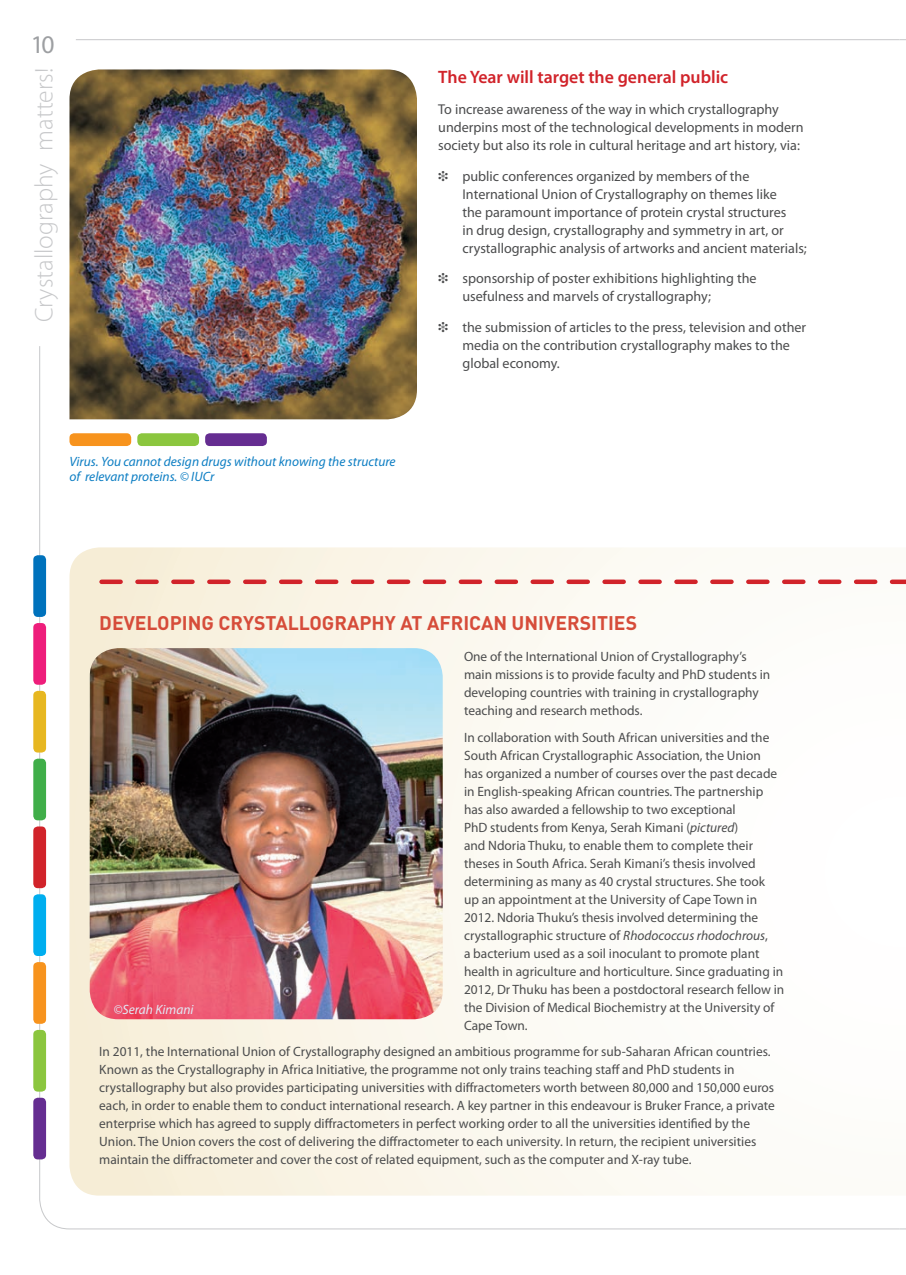
<style>
.page{position:relative;width:906px;height:1275px;background:#fff}
.page>*{position:absolute;margin:0;border:0;box-sizing:border-box;transform-origin:0 0}
.t1{font:300 25.5px "Myriad Pro";color:#c7c8ca}
.t2{font:25.5px "Myriad Pro";color:#9d9fa2}
.t3{font:700 19.5px "DIN";color:#d64c3a}
.t4{font:600 18px "Myriad Pro";color:#d1232a}
.t5{font:14.25px/18px "Myriad Pro";color:#4b4c4d}
.t6{font:13.5px/18px "Myriad Pro";color:#4b4c4d}
.t7{font:italic 13.5px/15px "Myriad Pro";color:#0d7ec3}
.t8{font:italic 13.5px "Myriad Pro";color:#e1e9f6}
.s1{font-style:italic}
</style>
<div class="page">
<hr style="left:76px;top:39px;width:823px;height:1px;background:#c7c8ca">
<svg style="left:69px;top:547px;width:836px;height:648px"></svg>
<img style="left:90px;top:648px;width:352px;height:371px">
<svg style="left:101px;top:579px;width:804px;height:5px"></svg>
<div style="left:205px;top:433px;width:62px;height:13px;background:#652d91;border-radius:4px"></div>
<div style="left:137px;top:433px;width:62px;height:13px;background:#8bc63e;border-radius:4px"></div>
<div style="left:69px;top:433px;width:62px;height:13px;background:#f7931d;border-radius:4px"></div>
<img style="left:69px;top:69px;width:348px;height:350px">
<div style="left:33px;top:1097px;width:13px;height:62px;background:#652d91;border-radius:4px"></div>
<div style="left:33px;top:1029px;width:13px;height:62px;background:#8bc63e;border-radius:4px"></div>
<div style="left:33px;top:961px;width:13px;height:62px;background:#f7931d;border-radius:4px"></div>
<div style="left:33px;top:894px;width:13px;height:61px;background:#00aeef;border-radius:4px"></div>
<div style="left:33px;top:758px;width:13px;height:62px;background:#40ae49;border-radius:4px"></div>
<div style="left:33px;top:826px;width:13px;height:62px;background:#d1232a;border-radius:4px"></div>
<div style="left:33px;top:690px;width:13px;height:62px;background:#e7b720;border-radius:4px"></div>
<div style="left:33px;top:623px;width:13px;height:61px;background:#ee1e7b;border-radius:4px"></div>
<div style="left:33px;top:555px;width:13px;height:62px;background:#0072bc;border-radius:4px"></div>
<h1 class="t2" style="left:31px;top:29px;width:25px">10</h1>
<h1 class="t1" style="left:28px;top:322px;width:256px;rotate:-90deg">Crystallography matters!</h1>
<p class="t7" style="left:69px;top:454px;width:327px">Virus. You cannot design drugs without knowing the structure of relevant proteins. © IUCr</p>
<h3 class="t4" style="left:438px;top:65px;width:291px">The Year will target the general public</h3>
<p class="t5" style="left:438px;top:100px;width:367px">To increase awareness of the way in which crystallography underpins most of the technological developments in modern society but also its role in cultural heritage and art history, via:</p>
<p class="t5" style="left:462px;top:166px;width:346px;text-indent:-24px">❉ public conferences organized by members of the International Union of Crystallography on themes like<br>the paramount importance of protein crystal structures<br>in drug design, crystallography and symmetry in art, or crystallographic analysis of artworks and ancient materials;</p>
<p class="t5" style="left:462px;top:269px;width:295px;text-indent:-24px">❉ sponsorship of poster exhibitions highlighting the usefulness and marvels of crystallography;</p>
<p class="t5" style="left:462px;top:318px;width:345px;text-indent:-24px">❉ the submission of articles to the press, television and other media on the contribution crystallography makes to the global economy.</p>
<h2 class="t3" style="left:99px;top:610px;width:539px">DEVELOPING CRYSTALLOGRAPHY AT AFRICAN UNIVERSITIES</h2>
<p class="t6" style="left:464px;top:647px;width:308px">One of the International Union of Crystallography’s main missions is to provide faculty and PhD students in developing countries with training in crystallography teaching and research methods.</p>
<p class="t6" style="left:464px;top:727px;width:321px">In collaboration with South African universities and the South African Crystallographic Association, the Union<br>has organized a number of courses over the past decade in English-speaking African countries. The partnership has also awarded a fellowship to two exceptional<br>PhD students from Kenya, Serah Kimani (<span class="s1">pictured</span>)<br>and Ndoria Thuku, to enable them to complete their theses in South Africa. Serah Kimani’s thesis involved determining as many as 40 crystal structures. She took<br>up an appointment at the University of Cape Town in 2012. Ndoria Thuku’s thesis involved determining the crystallographic structure of <span class="s1">Rhodococcus rhodochrous</span>,<br>a bacterium used as a soil inoculant to promote plant health in agriculture and horticulture. Since graduating in 2012, Dr Thuku has been a postdoctoral research fellow in the Division of Medical Biochemistry at the University of Cape Town.</p>
<p class="t6" style="left:99px;top:1042px;width:676px">In 2011, the International Union of Crystallography designed an ambitious programme for sub-Saharan African countries.<br>Known as the Crystallography in Africa Initiative, the programme not only trains teaching staff and PhD students in crystallography but also provides participating universities with diffractometers worth between 80,000 and 150,000 euros each, in order to enable them to conduct international research. A key partner in this endeavour is Bruker France, a private enterprise which has agreed to supply diffractometers in perfect working order to all the universities identified by the Union. The Union covers the cost of delivering the diffractometer to each university. In return, the recipient universities maintain the diffractometer and cover the cost of related equipment, such as the computer and X-ray tube.</p>
<p class="t8" style="left:113px;top:1001px;width:82px">©Serah Kimani</p>
</div>
